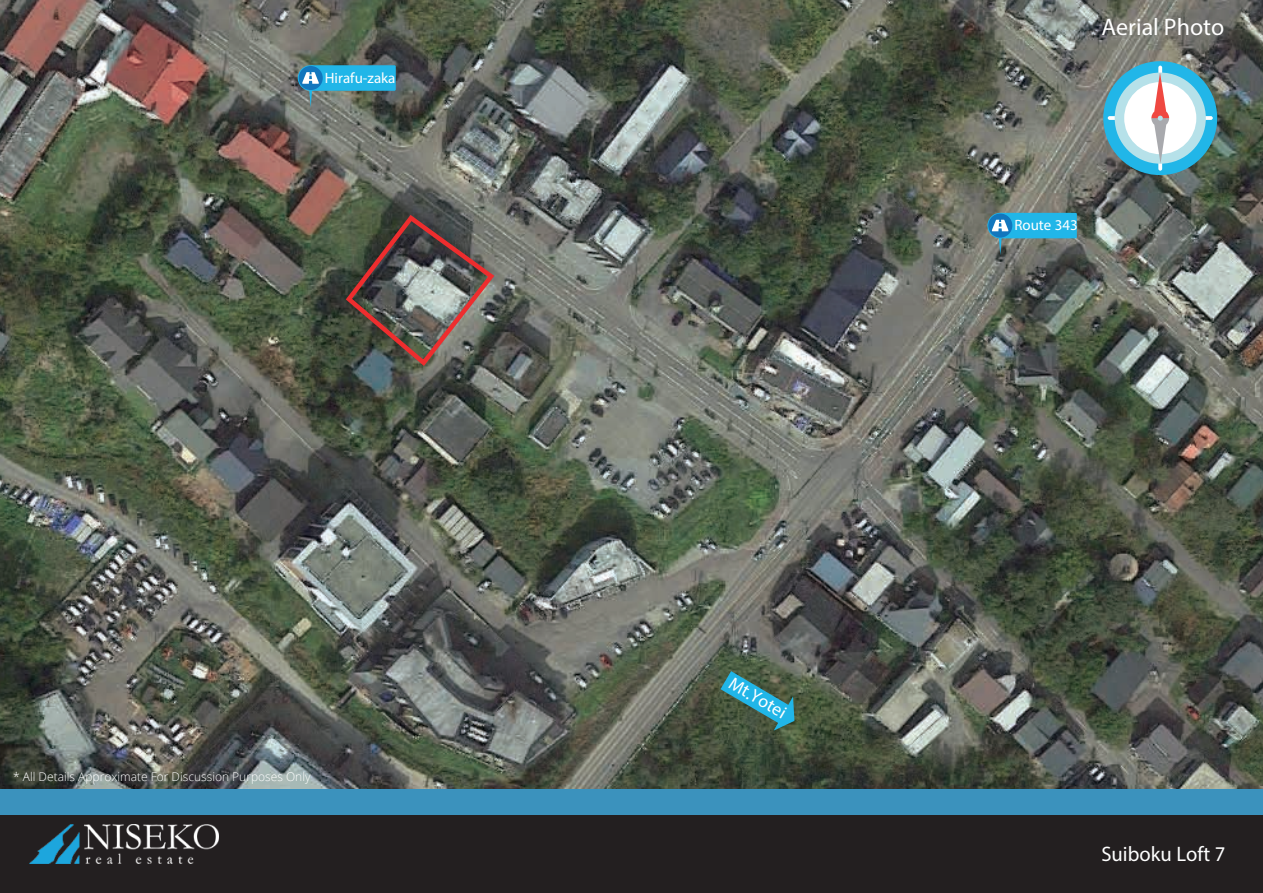
<style>
.page{position:relative;width:1263px;height:893px;background:#fff}
.page>*{position:absolute;margin:0;border:0;box-sizing:border-box;transform-origin:0 0}
.t1{font:700 condensed 24px "Open Sans";color:#fff}
.t2{font:700 condensed 21px "Open Sans";color:#fff}
.t3{font:700 condensed 18px "Open Sans";color:#fff}
.t4{font:700 condensed 15px "Open Sans";color:#fff}
.t5{font:300 12px "Open Sans";color:#fff}
</style>
<div class="page">
<img style="left:0;top:0;width:1263px;height:789px">
<div style="left:0;top:815px;width:1263px;height:78px;background:#231f20"></div>
<img style="left:30px;top:825px;width:189px;height:38px">
<div style="left:0;top:789px;width:1263px;height:26px;background:#3b92bd"></div>
<div style="left:1103px;top:61px;width:114px;height:114px;background:#21b6e8;border-radius:50%"></div>
<svg style="left:1108px;top:116px;width:7px;height:4px"></svg>
<svg style="left:1206px;top:116px;width:7px;height:4px"></svg>
<div style="left:1115px;top:73px;width:91px;height:91px;background:#b6e1e9;border-radius:50%"></div>
<div style="left:1124px;top:82px;width:72px;height:72px;background:#fff;border-radius:50%"></div>
<svg style="left:1151px;top:66px;width:18px;height:105px"></svg>
<svg style="left:720px;top:671px;width:74px;height:60px;background:#3b7a7e"></svg>
<div style="left:1000px;top:213px;width:77px;height:25px;background:#21b6e8"></div>
<svg style="left:987px;top:213px;width:26px;height:25px"></svg>
<div style="left:988px;top:214px;width:24px;height:24px;background:#1276bd;border-radius:50%"></div>
<svg style="left:992px;top:220px;width:16px;height:35px"></svg>
<div style="left:311px;top:65px;width:85px;height:26px;background:#21b6e8"></div>
<svg style="left:298px;top:65px;width:25px;height:26px"></svg>
<div style="left:299px;top:66px;width:24px;height:24px;background:#1276bd;border-radius:50%"></div>
<svg style="left:302px;top:72px;width:17px;height:36px"></svg>
<svg style="left:343px;top:212px;width:155px;height:157px;background:#675e58"></svg>
<p class="t4" style="left:325px;top:69px;width:72px">Hirafu-zaka</p>
<p class="t5" style="left:13px;top:769px;width:299px">* All Details Approximate For Discussion Purposes Only</p>
<h3 class="t3" style="left:736px;top:672px;width:65px;rotate:30deg">Mt.Yotei</h3>
<h1 class="t1" style="left:1101px;top:13px;width:124px">Aerial Photo</h1>
<p class="t4" style="left:1014px;top:216px;width:65px">Route 343</p>
<h2 class="t2" style="left:1101px;top:841px;width:125px">Suiboku Loft 7</h2>
</div>
